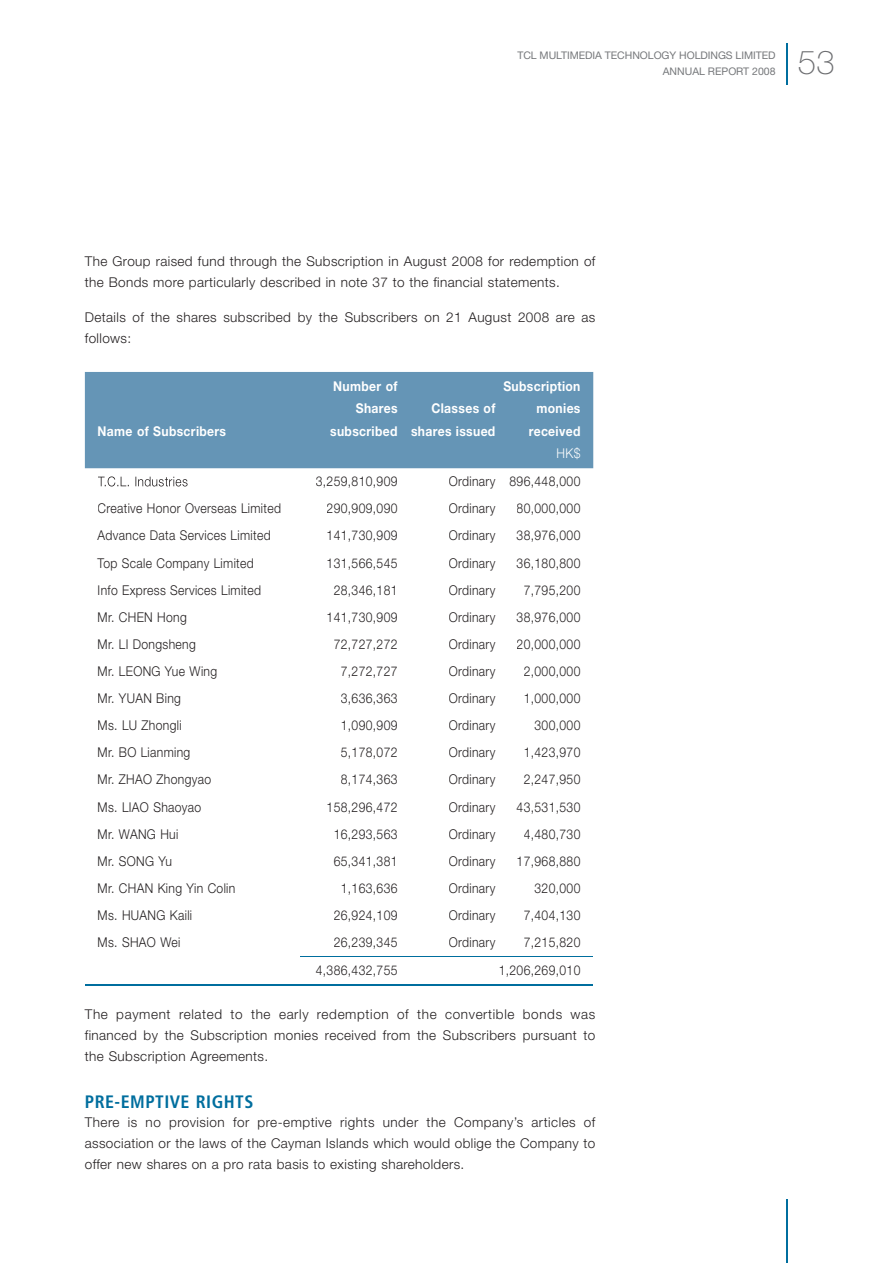
<style>
.page{position:relative;width:893px;height:1263px;background:#fff}
.page>*{position:absolute;margin:0;border:0;box-sizing:border-box;transform-origin:0 0}
.t1{font:100 33px "Helvetica Neue LT Std";color:#6c6d70}
.t2{font:700 condensed 18px "Frutiger LT Std";letter-spacing:.025em;color:#006e9e}
.t3{font:300 13.5px "Helvetica Neue LT Std";letter-spacing:.03em;color:#231f20;scale:.9 1}
.t4{font:300 13.5px/21px "Helvetica Neue LT Std";letter-spacing:.03em;color:#231f20}
.t5{font:700 13.5px/22.5px "Helvetica Neue LT Std";letter-spacing:.03em;color:#fff;text-align:right;scale:.9 1}
.t6{font:300 13.5px "Helvetica Neue LT Std";color:#fff;scale:.9 1}
.t7{font:10.5px/15.8px "Helvetica Neue LT Std";letter-spacing:-.005em;color:#76787b;text-align:right}
</style>
<div class="page">
<hr style="left:786px;top:43px;width:1px;height:42px;background:#006e9e">
<hr style="left:786px;top:1199px;width:1px;height:64px;background:#006e9e">
<div style="left:85px;top:372px;width:508px;height:96px;background:#6595b6"></div>
<hr style="left:85px;top:984px;width:215px;height:2px;background:#006e9e">
<hr style="left:300px;top:956px;width:195px;height:1px;background:#006e9e">
<hr style="left:300px;top:984px;width:195px;height:2px;background:#006e9e">
<hr style="left:495px;top:956px;width:98px;height:1px;background:#006e9e">
<hr style="left:495px;top:984px;width:98px;height:2px;background:#006e9e">
<svg style="left:98px;top:476px;width:89px;height:10px"></svg>
<p class="t7" style="left:517px;top:49px;width:260px">TCL MULTIMEDIA TECHNOLOGY HOLDINGS LIMITED<br>ANNUAL REPORT 2008</p>
<h1 class="t1" style="left:798px;top:44px;width:38px">53</h1>
<p class="t4" style="left:85px;top:253px;width:512px">The Group raised fund through the Subscription in August 2008 for redemption of the Bonds more particularly described in note 37 to the financial statements.</p>
<p class="t4" style="left:85px;top:308px;width:512px">Details of the shares subscribed by the Subscribers on 21 August 2008 are as follows:</p>
<p class="t5" style="left:98px;top:421px;width:144px">Name of Subscribers</p>
<p class="t5" style="left:330px;top:376px;width:76px">Number of<br>Shares subscribed</p>
<p class="t5" style="left:411px;top:399px;width:95px">Classes of shares issued</p>
<p class="t5" style="left:503px;top:376px;width:87px">Subscription monies received</p>
<p class="t6" style="left:556px;top:449px;width:28px">HK$</p>
<p class="t3" style="left:316px;top:477px;width:92px">3,259,810,909</p>
<p class="t3" style="left:449px;top:477px;width:148px">Ordinary 896,448,000</p>
<p class="t3" style="left:98px;top:504px;width:205px">Creative Honor Overseas Limited</p>
<p class="t3" style="left:326px;top:504px;width:80px">290,909,090</p>
<p class="t3" style="left:449px;top:504px;width:53px">Ordinary</p>
<p class="t3" style="left:516px;top:504px;width:72px">80,000,000</p>
<p class="t3" style="left:98px;top:531px;width:194px">Advance Data Services Limited</p>
<p class="t3" style="left:326px;top:531px;width:80px">141,730,909</p>
<p class="t3" style="left:449px;top:531px;width:53px">Ordinary</p>
<p class="t3" style="left:516px;top:531px;width:72px">38,976,000</p>
<p class="t3" style="left:98px;top:558px;width:175px">Top Scale Company Limited</p>
<p class="t3" style="left:326px;top:558px;width:80px">131,566,545</p>
<p class="t3" style="left:449px;top:558px;width:53px">Ordinary</p>
<p class="t3" style="left:516px;top:558px;width:72px">36,180,800</p>
<p class="t3" style="left:98px;top:585px;width:183px">Info Express Services Limited</p>
<p class="t3" style="left:334px;top:585px;width:72px">28,346,181</p>
<p class="t3" style="left:449px;top:585px;width:53px">Ordinary</p>
<p class="t3" style="left:523px;top:585px;width:65px">7,795,200</p>
<p class="t3" style="left:98px;top:612px;width:101px">Mr. CHEN Hong</p>
<p class="t3" style="left:326px;top:612px;width:80px">141,730,909</p>
<p class="t3" style="left:449px;top:612px;width:53px">Ordinary</p>
<p class="t3" style="left:516px;top:612px;width:72px">38,976,000</p>
<p class="t3" style="left:98px;top:639px;width:111px">Mr. LI Dongsheng</p>
<p class="t3" style="left:334px;top:639px;width:72px">72,727,272</p>
<p class="t3" style="left:449px;top:639px;width:53px">Ordinary</p>
<p class="t3" style="left:516px;top:639px;width:72px">20,000,000</p>
<p class="t3" style="left:98px;top:666px;width:134px">Mr. LEONG Yue Wing</p>
<p class="t3" style="left:341px;top:666px;width:65px">7,272,727</p>
<p class="t3" style="left:449px;top:666px;width:53px">Ordinary</p>
<p class="t3" style="left:523px;top:666px;width:65px">2,000,000</p>
<p class="t3" style="left:98px;top:694px;width:94px">Mr. YUAN Bing</p>
<p class="t3" style="left:341px;top:694px;width:65px">3,636,363</p>
<p class="t3" style="left:449px;top:694px;width:53px">Ordinary</p>
<p class="t3" style="left:523px;top:694px;width:65px">1,000,000</p>
<p class="t3" style="left:98px;top:721px;width:95px">Ms. LU Zhongli</p>
<p class="t3" style="left:341px;top:721px;width:65px">1,090,909</p>
<p class="t3" style="left:449px;top:721px;width:53px">Ordinary</p>
<p class="t3" style="left:534px;top:721px;width:53px">300,000</p>
<p class="t3" style="left:98px;top:748px;width:105px">Mr. BO Lianming</p>
<p class="t3" style="left:341px;top:748px;width:65px">5,178,072</p>
<p class="t3" style="left:449px;top:748px;width:53px">Ordinary</p>
<p class="t3" style="left:523px;top:748px;width:65px">1,423,970</p>
<p class="t3" style="left:98px;top:775px;width:128px">Mr. ZHAO Zhongyao</p>
<p class="t3" style="left:341px;top:775px;width:65px">8,174,363</p>
<p class="t3" style="left:449px;top:775px;width:53px">Ordinary</p>
<p class="t3" style="left:523px;top:775px;width:65px">2,247,950</p>
<p class="t3" style="left:98px;top:802px;width:117px">Ms. LIAO Shaoyao</p>
<p class="t3" style="left:326px;top:802px;width:80px">158,296,472</p>
<p class="t3" style="left:449px;top:802px;width:53px">Ordinary</p>
<p class="t3" style="left:516px;top:802px;width:72px">43,531,530</p>
<p class="t3" style="left:98px;top:829px;width:91px">Mr. WANG Hui</p>
<p class="t3" style="left:334px;top:829px;width:72px">16,293,563</p>
<p class="t3" style="left:449px;top:829px;width:53px">Ordinary</p>
<p class="t3" style="left:523px;top:829px;width:65px">4,480,730</p>
<p class="t3" style="left:98px;top:856px;width:84px">Mr. SONG Yu</p>
<p class="t3" style="left:334px;top:856px;width:72px">65,341,381</p>
<p class="t3" style="left:449px;top:856px;width:53px">Ordinary</p>
<p class="t3" style="left:516px;top:856px;width:72px">17,968,880</p>
<p class="t3" style="left:98px;top:883px;width:154px">Mr. CHAN King Yin Colin</p>
<p class="t3" style="left:341px;top:883px;width:65px">1,163,636</p>
<p class="t3" style="left:449px;top:883px;width:53px">Ordinary</p>
<p class="t3" style="left:534px;top:883px;width:53px">320,000</p>
<p class="t3" style="left:98px;top:910px;width:107px">Ms. HUANG Kaili</p>
<p class="t3" style="left:334px;top:910px;width:72px">26,924,109</p>
<p class="t3" style="left:449px;top:910px;width:53px">Ordinary</p>
<p class="t3" style="left:523px;top:910px;width:65px">7,404,130</p>
<p class="t3" style="left:98px;top:938px;width:93px">Ms. SHAO Wei</p>
<p class="t3" style="left:334px;top:938px;width:72px">26,239,345</p>
<p class="t3" style="left:449px;top:938px;width:53px">Ordinary</p>
<p class="t3" style="left:523px;top:938px;width:65px">7,215,820</p>
<p class="t3" style="left:316px;top:966px;width:92px">4,386,432,755</p>
<p class="t3" style="left:498px;top:966px;width:92px">1,206,269,010</p>
<p class="t4" style="left:85px;top:1005px;width:512px;text-align:justify">The payment related to the early redemption of the convertible bonds was financed by the Subscription monies received from the Subscribers pursuant to the Subscription Agreements.</p>
<h2 class="t2" style="left:85px;top:1096px;width:170px">PRE-EMPTIVE RIGHTS</h2>
<p class="t4" style="left:85px;top:1113px;width:512px;text-align:justify">There is no provision for pre-emptive rights under the Company’s articles of association or the laws of the Cayman Islands which would oblige the Company to offer new shares on a pro rata basis to existing shareholders.</p>
</div>
